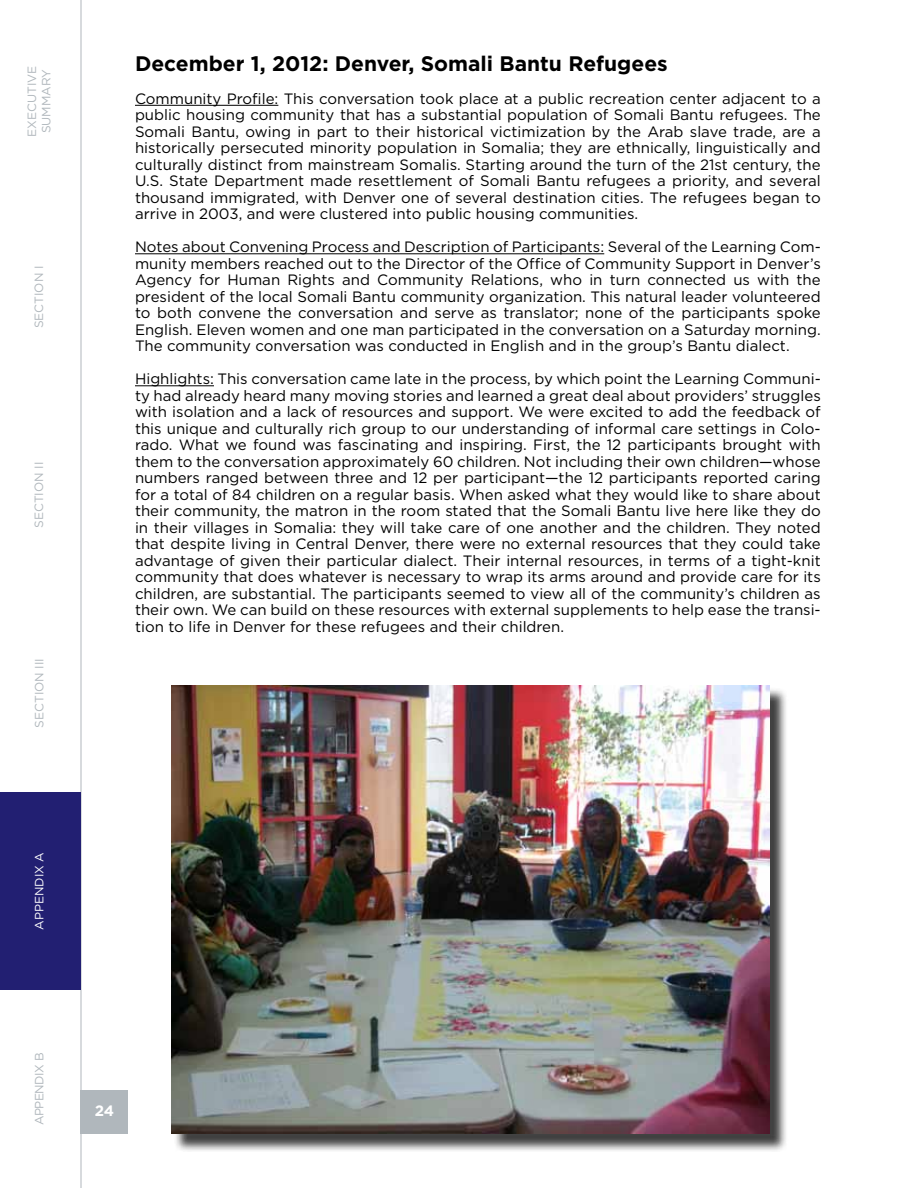
<style>
.page{position:relative;width:918px;height:1188px;background:#fff}
.page>*{position:absolute;margin:0;border:0;box-sizing:border-box;transform-origin:0 0}
.t1{font:700 21px "Gotham";color:#000}
.t2{font:15px/16.5px "Gotham";color:#000;text-align:justify}
.t3{font:700 15px "Gotham";color:#fff}
.t4{font:12px/14.4px "Gotham";color:#b0b7bc}
.t5{font:12px "Gotham";color:#fff}
.t6{font:12px "Gotham";letter-spacing:-.04em;color:#b0b7bc}
</style>
<div class="page">
<hr style="left:81px;top:0;width:1px;height:1188px;background:#b0b7bc">
<div style="left:81px;top:1090px;width:47px;height:44px;background:#b0b7bc"></div>
<hr style="left:135px;top:105px;width:143px;height:1px;background:#000">
<hr style="left:135px;top:253px;width:469px;height:1px;background:#000">
<hr style="left:135px;top:385px;width:79px;height:1px;background:#000">
<div style="left:0;top:792px;width:81px;height:198px;background:#221f72"></div>
<div style="left:173px;top:687px;width:615px;height:465px;background:#000;opacity:.75"></div>
<img style="left:171px;top:685px;width:599px;height:449px">
<p class="t4" style="left:25px;top:137px;width:73px;rotate:-90deg">EXECUTIVE<br>SUMMARY</p>
<p class="t4" style="left:32px;top:328px;width:64px;rotate:-90deg">SECTION I</p>
<p class="t4" style="left:32px;top:528px;width:68px;rotate:-90deg">SECTION II</p>
<p class="t4" style="left:32px;top:728px;width:71px;rotate:-90deg">SECTION III</p>
<h1 class="t1" style="left:135px;top:51px;width:534px">December 1, 2012: Denver, Somali Bantu Refugees</h1>
<p class="t2" style="left:135px;top:90px;width:687px">Community Profile: This conversation took place at a public recreation center adjacent to a public housing community that has a substantial population of Somali Bantu refugees. The Somali Bantu, owing in part to their historical victimization by the Arab slave trade, are a historically persecuted minority population in Somalia; they are ethnically, linguistically and culturally distinct from mainstream Somalis. Starting around the turn of the 21st century, the U.S. State Department made resettlement of Somali Bantu refugees a priority, and several thousand immigrated, with Denver one of several destination cities. The refugees began to arrive in 2003, and were clustered into public housing communities.</p>
<p class="t2" style="left:135px;top:239px;width:687px">Notes about Convening Process and Description of Participants: Several of the Learning Com&shy;munity members reached out to the Director of the Office of Community Support in Denver’s Agency for Human Rights and Community Relations, who in turn connected us with the president of the local Somali Bantu community organization. This natural leader volunteered to both convene the conversation and serve as translator; none of the participants spoke English. Eleven women and one man participated in the conversation on a Saturday morning.<br>The community conversation was conducted in English and in the group’s Bantu dialect.</p>
<p class="t2" style="left:135px;top:371px;width:687px">Highlights: This conversation came late in the process, by which point the Learning Communi&shy;ty had already heard many moving stories and learned a great deal about providers’ struggles with isolation and a lack of resources and support. We were excited to add the feedback of this unique and culturally rich group to our understanding of informal care settings in Colo&shy;rado. What we found was fascinating and inspiring. First, the 12 participants brought with them to the conversation approximately 60 children. Not including their own children—whose numbers ranged between three and 12 per participant—the 12 participants reported caring for a total of 84 children on a regular basis. When asked what they would like to share about their community, the matron in the room stated that the Somali Bantu live here like they do in their villages in Somalia: they will take care of one another and the children. They noted that despite living in Central Denver, there were no external resources that they could take advantage of given their particular dialect. Their internal resources, in terms of a tight-knit community that does whatever is necessary to wrap its arms around and provide care for its children, are substantial. The participants seemed to view all of the community’s children as their own. We can build on these resources with external supplements to help ease the transi&shy;tion to life in Denver for these refugees and their children.</p>
<p class="t5" style="left:32px;top:930px;width:79px;rotate:-90deg">APPENDIX A</p>
<p class="t6" style="left:32px;top:1125px;width:74px;rotate:-90deg">APPENDIX B</p>
<p class="t3" style="left:95px;top:1102px;width:21px">24</p>
</div>
